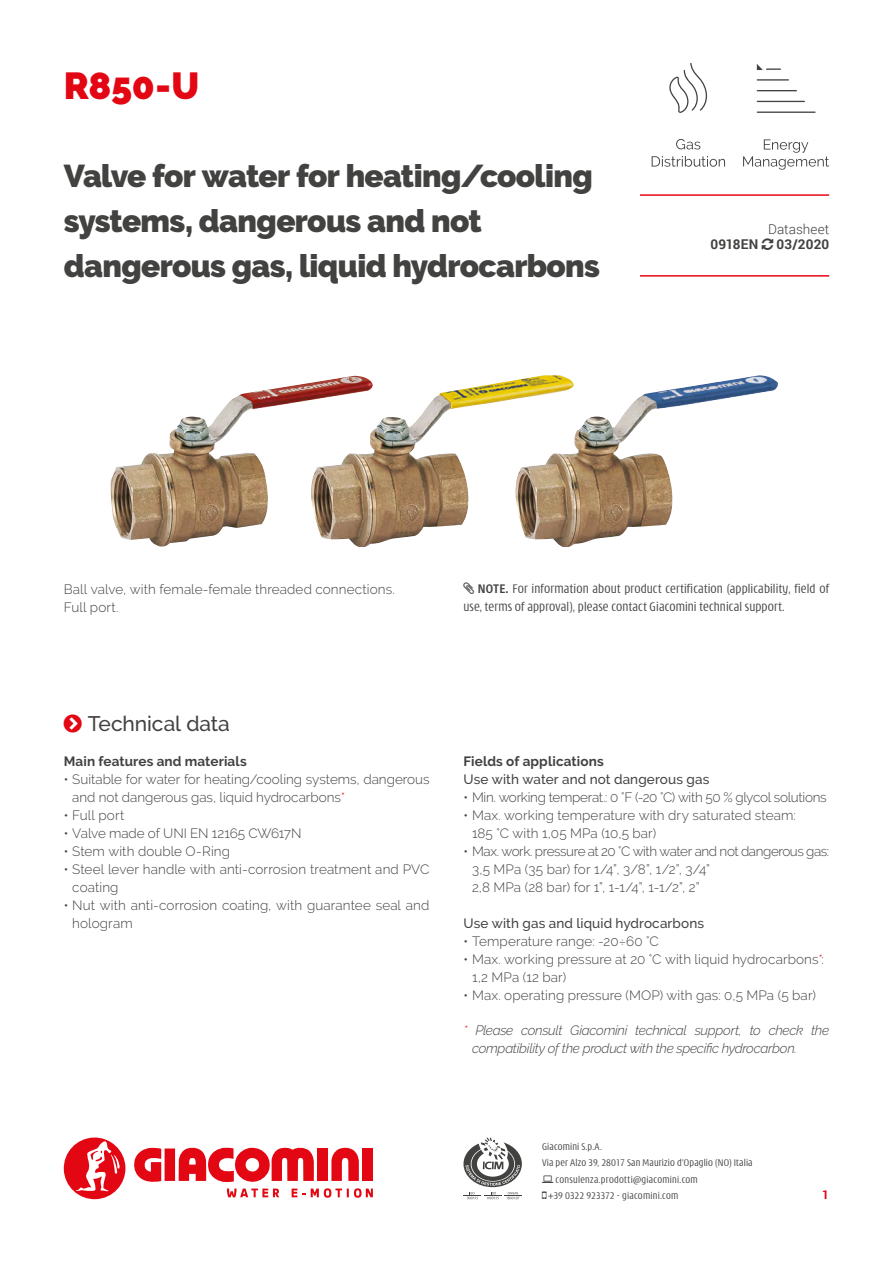
<style>
.page{position:relative;width:893px;height:1263px;background:#fff}
.page>*{position:absolute;margin:0;border:0;box-sizing:border-box;transform-origin:0 0}
.t1{font:900 37.5px "Raleway";color:#e30613}
.t2{font:900 31.5px/45px "Raleway";letter-spacing:-.02em;color:#424241}
.t3{font:500 21px "Raleway";letter-spacing:-.005em;color:#424241}
.t4{font:300 13.5px/18px "Raleway";letter-spacing:.005em;color:#424241}
.t5{font:300 condensed 13.5px/18px "Modena";letter-spacing:.01em;color:#424241}
.t6{font:300 13.5px/18px "Raleway";letter-spacing:-.03em;color:#424241}
.t7{font:italic 300 13.5px/18px "Raleway";letter-spacing:-.02em;color:#424241}
.t8{font:500 13.5px "Raleway";letter-spacing:.01em;color:#424241}
.t9{font:300 13.5px "Raleway";letter-spacing:-.02em;color:#424241}
.t10{font:700 13.5px "Raleway";letter-spacing:.01em;color:#424241}
.t11{font:700 13.5px "Roboto";letter-spacing:.01em;color:#424241}
.t12{font:300 13.5px "Roboto";letter-spacing:.005em;color:#424241}
.t13{font:700 12px "Roboto";color:#e30613}
.t14{font:300 condensed 10.5px "Modena";letter-spacing:.02em;color:#424241}
.s1{font-weight:700}
.s2{font-style:italic;color:#e30613}
.s3{color:#e30613}
</style>
<div class="page">
<svg style="left:134px;top:1148px;width:27px;height:34px"></svg>
<div style="left:165px;top:1148px;width:10px;height:33px;background:#e30613"></div>
<div style="left:317px;top:1148px;width:11px;height:33px;background:#e30613"></div>
<svg style="left:331px;top:1147px;width:28px;height:34px"></svg>
<div style="left:362px;top:1148px;width:11px;height:33px;background:#e30613"></div>
<svg style="left:179px;top:1147px;width:135px;height:35px"></svg>
<svg style="left:292px;top:1188px;width:13px;height:9px"></svg>
<svg style="left:311px;top:1188px;width:62px;height:10px"></svg>
<svg style="left:227px;top:1188px;width:52px;height:9px"></svg>
<svg style="left:64px;top:1137px;width:62px;height:62px"></svg>
<svg style="left:463px;top:1137px;width:59px;height:62px"></svg>
<svg style="left:757px;top:64px;width:59px;height:49px"></svg>
<svg style="left:743px;top:139px;width:86px;height:31px"></svg>
<hr style="left:640px;top:194px;width:189px;height:2px;background:#e30613">
<hr style="left:640px;top:275px;width:189px;height:2px;background:#e30613">
<svg style="left:676px;top:139px;width:24px;height:10px"></svg>
<svg style="left:652px;top:156px;width:73px;height:11px"></svg>
<svg style="left:669px;top:64px;width:38px;height:49px"></svg>
<img style="left:353px;top:375px;width:160px;height:172px">
<img style="left:111px;top:376px;width:263px;height:170px">
<img style="left:513px;top:375px;width:265px;height:172px">
<h1 class="t1" style="left:64px;top:64px;width:137px">R850-U</h1>
<h2 class="t2" style="left:64px;top:153px;width:538px">Valve for water for heating/cooling systems, dangerous and not dangerous gas, liquid hydrocarbons</h2>
<p class="t12" style="left:768px;top:220px;width:63px">Datasheet</p>
<p class="t11" style="left:710px;top:235px;width:49px">0918EN</p>
<p class="t11" style="left:777px;top:235px;width:54px">03/2020</p>
<p class="t4" style="left:64px;top:581px;width:333px">Ball valve, with female-female threaded connections.<br>Full port.</p>
<p class="t5" style="left:463px;top:580px;width:367px;text-indent:14px"><span class="s1">NOTE.</span> For information about product certification (applicability, field of use, terms of approval), please contact Giacomini technical support.</p>
<h3 class="t3" style="left:88px;top:711px;width:144px">Technical data</h3>
<p class="t10" style="left:64px;top:754px;width:185px">Main features and materials</p>
<p class="t4" style="left:72px;top:771px;width:359px;text-indent:-9px">• Suitable for water for heating/cooling systems, dangerous and not dangerous gas, liquid hydrocarbons<span class="s2">*</span></p>
<p class="t4" style="left:64px;top:807px;width:62px">• Full port</p>
<p class="t4" style="left:64px;top:825px;width:239px">• Valve made of UNI EN 12165 CW617N</p>
<p class="t4" style="left:64px;top:843px;width:168px">• Stem with double O-Ring</p>
<p class="t4" style="left:72px;top:861px;width:359px;text-indent:-9px">• Steel lever handle with anti-corrosion treatment and PVC coating</p>
<p class="t4" style="left:72px;top:897px;width:359px;text-indent:-9px">• Nut with anti-corrosion coating, with guarantee seal and hologram</p>
<p class="t10" style="left:463px;top:754px;width:142px">Fields of applications</p>
<p class="t8" style="left:463px;top:772px;width:247px">Use with water and not dangerous gas</p>
<p class="t9" style="left:463px;top:790px;width:365px">• Min. working temperat.: 0 °F (-20 °C) with 50 % glycol solutions</p>
<p class="t4" style="left:472px;top:807px;width:325px;text-indent:-9px">• Max. working temperature with dry saturated steam:<br>185 °C with 1,05 MPa (10,5 bar)</p>
<p class="t6" style="left:472px;top:843px;width:359px;text-indent:-9px">• Max. work. pressure at 20 °C with water and not dangerous gas:<br>3,5 MPa (35 bar) for 1/4”, 3/8”, 1/2”, 3/4”<br>2,8 MPa (28 bar) for 1”, 1-1/4”, 1-1/2”, 2”</p>
<p class="t8" style="left:463px;top:916px;width:242px">Use with gas and liquid hydrocarbons</p>
<p class="t4" style="left:463px;top:933px;width:197px">• Temperature range: -20÷60 °C</p>
<p class="t4" style="left:472px;top:951px;width:353px;text-indent:-9px">• Max. working pressure at 20 °C with liquid hydrocarbons<span class="s2">*</span>:<br>1,2 MPa (12 bar)</p>
<p class="t4" style="left:463px;top:987px;width:354px">• Max. operating pressure (MOP) with gas: 0,5 MPa (5 bar)</p>
<p class="t7" style="left:472px;top:1021px;width:359px;text-indent:-9px"><span class="s3">*</span> Please consult Giacomini technical support, to check the compatibility of the product with the specific hydrocarbon.</p>
<p class="t14" style="left:542px;top:1141px;width:61px">Giacomini S.p.A.</p>
<p class="t14" style="left:542px;top:1158px;width:212px">Via per Alzo 39, 28017 San Maurizio d’Opaglio (NO) Italia</p>
<p class="t14" style="left:556px;top:1174px;width:144px">consulenza.prodotti@giacomini.com</p>
<p class="t14" style="left:549px;top:1191px;width:131px">+39 0322 923372 - giacomini.com</p>
<p class="t13" style="left:822px;top:1186px;width:8px">1</p>
</div>
